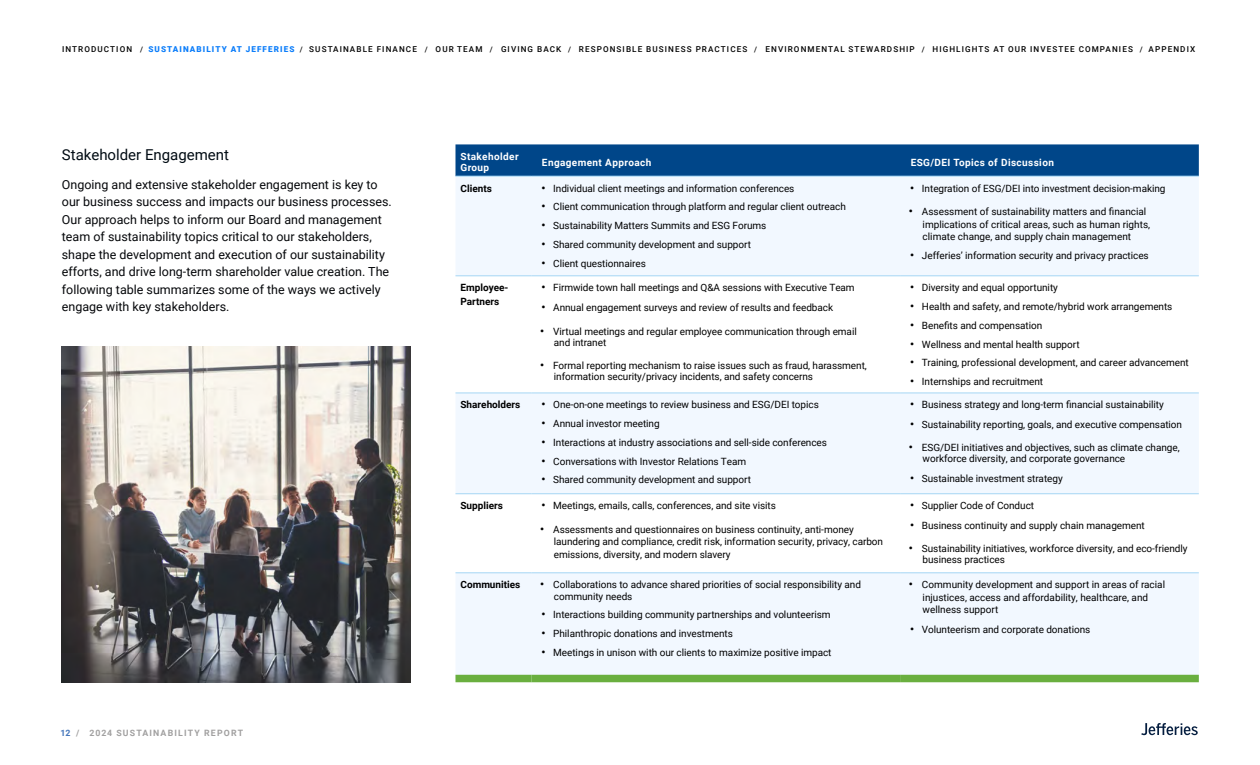
<style>
.page{position:relative;width:1260px;height:765px;background:#fff}
.page>*{position:absolute;margin:0;border:0;box-sizing:border-box;transform-origin:0 0}
.Body_-_text{font:15px "Roboto";color:#010b13}
.Body_-_text-2{font:12.5px/17.5px "Roboto";color:#05070a}
.t1{font:10px/12.5px "Roboto";letter-spacing:-.005em;color:#000}
.Body_-_text-3{font:700 10px/11.2px "Roboto";letter-spacing:.04em;color:#fff}
.Body_-_text-4{font:700 10px/13.8px "Roboto";color:#000}
.t2{font:700 8.75px "Roboto";letter-spacing:.135em;color:#a1a0a0}
.t3{font:500 8.12px "Roboto";letter-spacing:.135em;color:#000}
.s1{font-weight:900;color:#0b7dfa}
.s2{color:#4576bb}
.s3{font-weight:700;font-size:11.25px}
</style>
<div class="page">
<svg style="left:1141px;top:723px;width:57px;height:12px"></svg>
<div style="left:455px;top:144px;width:744px;height:32px;background:#004689"></div>
<svg style="left:455px;top:177px;width:744px;height:498px;fill:#f2f8ff"></svg>
<hr style="left:455px;top:393px;width:76px;height:1px;background:#a5d6f4">
<hr style="left:531px;top:393px;width:369px;height:1px;background:#a5d6f4">
<hr style="left:900px;top:393px;width:299px;height:1px;background:#a5d6f4">
<hr style="left:455px;top:494px;width:76px;height:1px;background:#a5d6f4">
<hr style="left:531px;top:494px;width:369px;height:1px;background:#a5d6f4">
<hr style="left:900px;top:494px;width:299px;height:1px;background:#a5d6f4">
<hr style="left:455px;top:176px;width:76px;height:1px;background:#a5d6f4">
<hr style="left:531px;top:176px;width:369px;height:1px;background:#a5d6f4">
<hr style="left:900px;top:176px;width:299px;height:1px;background:#a5d6f4">
<hr style="left:455px;top:276px;width:76px;height:1px;background:#a5d6f4">
<hr style="left:531px;top:276px;width:369px;height:1px;background:#a5d6f4">
<hr style="left:900px;top:276px;width:299px;height:1px;background:#a5d6f4">
<hr style="left:455px;top:573px;width:76px;height:1px;background:#a5d6f4">
<hr style="left:531px;top:573px;width:369px;height:1px;background:#a5d6f4">
<hr style="left:900px;top:573px;width:299px;height:1px;background:#a5d6f4">
<div style="left:455px;top:675px;width:76px;height:7px;background:#6aaf3f"></div>
<div style="left:531px;top:675px;width:369px;height:7px;background:#6aaf3f"></div>
<div style="left:900px;top:675px;width:299px;height:7px;background:#6aaf3f"></div>
<img style="left:62px;top:347px;width:349px;height:335px">
<p class="t3" style="left:62px;top:43px;width:1135px">INTRODUCTION <sub>/</sub> <span class="s1">SUSTAINABILITY AT JEFFERIES</span> <sub>/</sub> SUSTAINABLE FINANCE <sub>/</sub> OUR TEAM <sub>/</sub> GIVING BACK <sub>/</sub> RESPONSIBLE BUSINESS PRACTICES <sub>/</sub> ENVIRONMENTAL STEWARDSHIP <sub>/</sub> HIGHLIGHTS AT OUR INVESTEE COMPANIES <sub>/</sub> APPENDIX</p>
<p class="Body_-_text" style="left:62px;top:144px;width:169px">Stakeholder Engagement</p>
<p class="Body_-_text-2" style="left:62px;top:175px;width:331px">Ongoing and extensive stakeholder engagement is key to our business success and impacts our business processes.<br>Our approach helps to inform our Board and management team of sustainability topics critical to our stakeholders, shape the development and execution of our sustainability efforts, and drive long-term shareholder value creation. The following table summarizes some of the ways we actively engage with key stakeholders.</p>
<p class="t2" style="left:60px;top:727px;width:184px"><span class="s2">12</span> / 2024 SUSTAINABILITY REPORT</p>
<p class="Body_-_text-3" style="left:460px;top:150px;width:60px">Stakeholder<br>Group</p>
<p class="Body_-_text-3" style="left:542px;top:156px;width:111px">Engagement Approach</p>
<p class="Body_-_text-3" style="left:911px;top:156px;width:145px">ESG/DEI Topics of Discussion</p>
<p class="Body_-_text-4" style="left:460px;top:181px;width:33px">Clients</p>
<p class="t1" style="left:541px;top:181px;width:255px"><span class="s3">•</span> Individual client meetings and information conferences</p>
<p class="t1" style="left:541px;top:200px;width:306px"><span class="s3">•</span> Client communication through platform and regular client outreach</p>
<p class="t1" style="left:541px;top:219px;width:226px"><span class="s3">•</span> Sustainability Matters Summits and ESG Forums</p>
<p class="t1" style="left:541px;top:238px;width:211px"><span class="s3">•</span> Shared community development and support</p>
<p class="t1" style="left:541px;top:256px;width:106px"><span class="s3">•</span> Client questionnaires</p>
<p class="t1" style="left:910px;top:181px;width:257px"><span class="s3">•</span> Integration of ESG/DEI into investment decision-making</p>
<p class="t1" style="left:923px;top:205px;width:229px;text-indent:-14px"><span class="s3">•</span> Assessment of sustainability matters and financial implications of critical areas, such as human rights, climate change, and supply chain management</p>
<p class="t1" style="left:910px;top:249px;width:240px"><span class="s3">•</span> Jefferies’ information security and privacy practices</p>
<p class="Body_-_text-4" style="left:460px;top:280px;width:49px">Employee-<br>Partners</p>
<p class="t1" style="left:541px;top:281px;width:315px"><span class="s3">•</span> Firmwide town hall meetings and Q&amp;A sessions with Executive Team</p>
<p class="t1" style="left:541px;top:301px;width:293px"><span class="s3">•</span> Annual engagement surveys and review of results and feedback</p>
<p class="t1" style="left:554px;top:325px;width:304px;line-height:11.2px;text-indent:-14px"><span class="s3">•</span> Virtual meetings and regular employee communication through email and intranet</p>
<p class="t1" style="left:554px;top:359px;width:315px;line-height:11.2px;text-indent:-14px"><span class="s3">•</span> Formal reporting mechanism to raise issues such as fraud, harassment, information security/privacy incidents, and safety concerns</p>
<p class="Body_-_text-4" style="left:460px;top:398px;width:61px">Shareholders</p>
<p class="t1" style="left:541px;top:398px;width:279px"><span class="s3">•</span> One-on-one meetings to review business and ESG/DEI topics</p>
<p class="t1" style="left:541px;top:417px;width:120px"><span class="s3">•</span> Annual investor meeting</p>
<p class="t1" style="left:541px;top:436px;width:287px"><span class="s3">•</span> Interactions at industry associations and sell-side conferences</p>
<p class="t1" style="left:541px;top:454px;width:206px"><span class="s3">•</span> Conversations with Investor Relations Team</p>
<p class="t1" style="left:541px;top:473px;width:211px"><span class="s3">•</span> Shared community development and support</p>
<p class="Body_-_text-4" style="left:460px;top:498px;width:44px">Suppliers</p>
<p class="t1" style="left:541px;top:499px;width:236px"><span class="s3">•</span> Meetings, emails, calls, conferences, and site visits</p>
<p class="t1" style="left:554px;top:523px;width:331px;text-indent:-14px"><span class="s3">•</span> Assessments and questionnaires on business continuity, anti-money laundering and compliance, credit risk, information security, privacy, carbon emissions, diversity, and modern slavery</p>
<p class="Body_-_text-4" style="left:460px;top:577px;width:61px">Communities</p>
<p class="t1" style="left:554px;top:579px;width:309px;line-height:11.2px;text-indent:-14px"><span class="s3">•</span> Collaborations to advance shared priorities of social responsibility and community needs</p>
<p class="t1" style="left:541px;top:608px;width:291px"><span class="s3">•</span> Interactions building community partnerships and volunteerism</p>
<p class="t1" style="left:541px;top:627px;width:193px"><span class="s3">•</span> Philanthropic donations and investments</p>
<p class="t1" style="left:541px;top:646px;width:292px"><span class="s3">•</span> Meetings in unison with our clients to maximize positive impact</p>
<p class="t1" style="left:910px;top:281px;width:149px"><span class="s3">•</span> Diversity and equal opportunity</p>
<p class="t1" style="left:910px;top:300px;width:264px"><span class="s3">•</span> Health and safety, and remote/hybrid work arrangements</p>
<p class="t1" style="left:910px;top:319px;width:134px"><span class="s3">•</span> Benefits and compensation</p>
<p class="t1" style="left:910px;top:337px;width:171px"><span class="s3">•</span> Wellness and mental health support</p>
<p class="t1" style="left:910px;top:356px;width:280px"><span class="s3">•</span> Training, professional development, and career advancement</p>
<p class="t1" style="left:910px;top:375px;width:135px"><span class="s3">•</span> Internships and recruitment</p>
<p class="t1" style="left:910px;top:398px;width:255px"><span class="s3">•</span> Business strategy and long-term financial sustainability</p>
<p class="t1" style="left:910px;top:418px;width:274px"><span class="s3">•</span> Sustainability reporting, goals, and executive compensation</p>
<p class="t1" style="left:923px;top:441px;width:259px;line-height:11.2px;text-indent:-14px"><span class="s3">•</span> ESG/DEI initiatives and objectives, such as climate change, workforce diversity, and corporate governance</p>
<p class="t1" style="left:910px;top:472px;width:154px"><span class="s3">•</span> Sustainable investment strategy</p>
<p class="t1" style="left:910px;top:499px;width:126px"><span class="s3">•</span> Supplier Code of Conduct</p>
<p class="t1" style="left:910px;top:519px;width:236px"><span class="s3">•</span> Business continuity and supply chain management</p>
<p class="t1" style="left:923px;top:542px;width:266px;line-height:11.2px;text-indent:-14px"><span class="s3">•</span> Sustainability initiatives, workforce diversity, and eco-friendly business practices</p>
<p class="t1" style="left:923px;top:578px;width:244px;text-indent:-14px"><span class="s3">•</span> Community development and support in areas of racial injustices, access and affordability, healthcare, and wellness support</p>
<p class="t1" style="left:910px;top:623px;width:182px"><span class="s3">•</span> Volunteerism and corporate donations</p>
</div>
